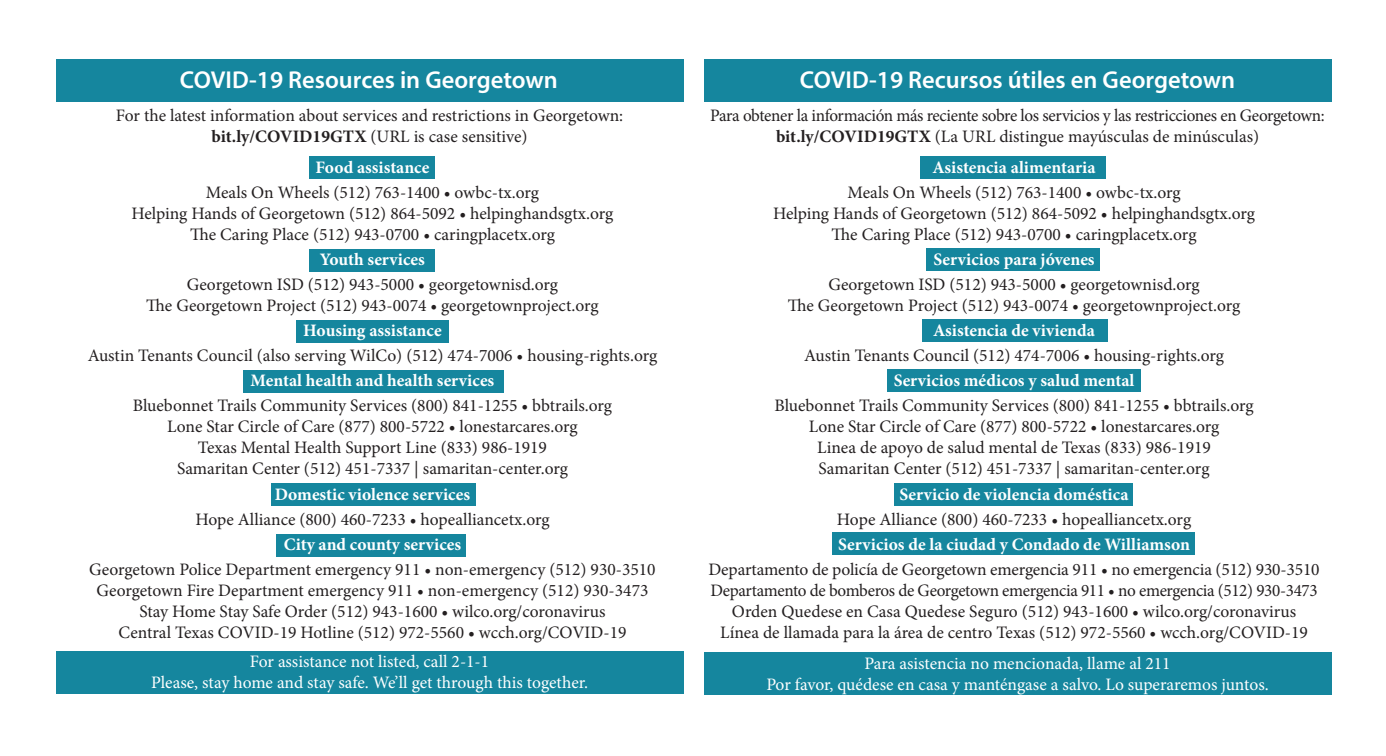
<style>
.page{position:relative;width:1386px;height:756px;background:#fff}
.page>*{position:absolute;margin:0;border:0;box-sizing:border-box;transform-origin:0 0}
.t1{font:600 24.5px "Myriad Pro";color:#fff}
.t2{font:17.5px/21px "Minion Pro";color:#231f20;text-align:center}
.t3{font:700 17.5px "Minion Pro";color:#fff}
.t4{font:17.5px "Minion Pro";letter-spacing:-.005em;color:#fff}
.t5{font:17.5px "Minion Pro";letter-spacing:-.02em;color:#231f20}
.s1{font-weight:700}
</style>
<div class="page">
<div style="left:56px;top:59px;width:627px;height:42px;background:#15869e"></div>
<div style="left:56px;top:651px;width:627px;height:42px;background:#15869e"></div>
<div style="left:309px;top:157px;width:126px;height:22px;background:#15869e"></div>
<div style="left:309px;top:249px;width:126px;height:22px;background:#15869e"></div>
<div style="left:296px;top:320px;width:153px;height:22px;background:#15869e"></div>
<div style="left:243px;top:370px;width:261px;height:22px;background:#15869e"></div>
<div style="left:271px;top:484px;width:205px;height:22px;background:#15869e"></div>
<div style="left:277px;top:534px;width:189px;height:22px;background:#15869e"></div>
<div style="left:704px;top:59px;width:627px;height:42px;background:#15869e"></div>
<div style="left:704px;top:652px;width:627px;height:43px;background:#15869e"></div>
<div style="left:920px;top:156px;width:185px;height:22px;background:#15869e"></div>
<div style="left:927px;top:249px;width:173px;height:22px;background:#15869e"></div>
<div style="left:887px;top:370px;width:253px;height:22px;background:#15869e"></div>
<div style="left:923px;top:320px;width:185px;height:22px;background:#15869e"></div>
<div style="left:895px;top:483px;width:238px;height:22px;background:#15869e"></div>
<div style="left:832px;top:532px;width:363px;height:22px;background:#15869e"></div>
<p class="t1" style="left:180px;top:64px;width:380px">COVID-19 Resources in Georgetown</p>
<p class="t2" style="left:116px;top:105px;width:509px">For the latest information about services and restrictions in Georgetown: <span class="s1">bit.ly/COVID19GTX</span> (URL is case sensitive)</p>
<p class="t3" style="left:316px;top:155px;width:115px">Food assistance</p>
<p class="t2" style="left:206px;top:182px;width:335px">Meals On Wheels (512) 763-1400 • owbc-tx.org</p>
<p class="t2" style="left:132px;top:203px;width:483px">Helping Hands of Georgetown (512) 864-5092 • helpinghandsgtx.org</p>
<p class="t2" style="left:190px;top:224px;width:366px">The Caring Place (512) 943-0700 • caringplacetx.org</p>
<p class="t3" style="left:320px;top:247px;width:107px">Youth services</p>
<p class="t2" style="left:187px;top:274px;width:373px">Georgetown ISD (512) 943-5000 • georgetownisd.org</p>
<p class="t2" style="left:146px;top:295px;width:454px">The Georgetown Project (512) 943-0074 • georgetownproject.org</p>
<p class="t3" style="left:303px;top:318px;width:140px">Housing assistance</p>
<p class="t2" style="left:88px;top:345px;width:571px">Austin Tenants Council (also serving WilCo) (512) 474-7006 • housing-rights.org</p>
<p class="t3" style="left:251px;top:368px;width:245px">Mental health and health services</p>
<p class="t2" style="left:133px;top:395px;width:481px">Bluebonnet Trails Community Services (800) 841-1255 • bbtrails.org</p>
<p class="t2" style="left:167px;top:416px;width:412px">Lone Star Circle of Care (877) 800-5722 • lonestarcares.org</p>
<p class="t2" style="left:198px;top:437px;width:351px">Texas Mental Health Support Line (833) 986-1919</p>
<p class="t2" style="left:177px;top:458px;width:392px">Samaritan Center (512) 451-7337 | samaritan-center.org</p>
<p class="t3" style="left:275px;top:482px;width:197px">Domestic violence services</p>
<p class="t2" style="left:195px;top:509px;width:356px">Hope Alliance (800) 460-7233 • hopealliancetx.org</p>
<p class="t3" style="left:284px;top:532px;width:179px">City and county services</p>
<p class="t2" style="left:89px;top:559px;width:568px">Georgetown Police Department emergency 911 • non-emergency (512) 930-3510</p>
<p class="t2" style="left:96px;top:580px;width:553px">Georgetown Fire Department emergency 911 • non-emergency (512) 930-3473</p>
<p class="t2" style="left:139px;top:601px;width:468px">Stay Home Stay Safe Order (512) 943-1600 • wilco.org/coronavirus</p>
<p class="t2" style="left:118px;top:622px;width:510px">Central Texas COVID-19 Hotline (512) 972-5560 • wcch.org/COVID-19</p>
<p class="t4" style="left:250px;top:650px;width:241px">For assistance not listed, call 2-1-1</p>
<p class="t4" style="left:151px;top:671px;width:439px">Please, stay home and stay safe. We’ll get through this together.</p>
<p class="t1" style="left:800px;top:64px;width:437px">COVID-19 Recursos útiles en Georgetown</p>
<p class="t5" style="left:710px;top:104px;width:616px">Para obtener la información más reciente sobre los servicios y las restricciones en Georgetown:</p>
<p class="t2" style="left:776px;top:126px;width:485px"><span class="s1">bit.ly/COVID19GTX</span> (La URL distingue mayúsculas de minúsculas)</p>
<p class="t3" style="left:933px;top:155px;width:165px">Asistencia alimentaria</p>
<p class="t2" style="left:848px;top:182px;width:335px">Meals On Wheels (512) 763-1400 • owbc-tx.org</p>
<p class="t2" style="left:773px;top:203px;width:483px">Helping Hands of Georgetown (512) 864-5092 • helpinghandsgtx.org</p>
<p class="t2" style="left:832px;top:224px;width:366px">The Caring Place (512) 943-0700 • caringplacetx.org</p>
<p class="t3" style="left:933px;top:247px;width:163px">Servicios para jóvenes</p>
<p class="t2" style="left:828px;top:274px;width:373px">Georgetown ISD (512) 943-5000 • georgetownisd.org</p>
<p class="t2" style="left:788px;top:295px;width:454px">The Georgetown Project (512) 943-0074 • georgetownproject.org</p>
<p class="t3" style="left:933px;top:318px;width:163px">Asistencia de vivienda</p>
<p class="t2" style="left:804px;top:345px;width:422px">Austin Tenants Council (512) 474-7006 • housing-rights.org</p>
<p class="t3" style="left:894px;top:368px;width:242px">Servicios médicos y salud mental</p>
<p class="t2" style="left:775px;top:395px;width:481px">Bluebonnet Trails Community Services (800) 841-1255 • bbtrails.org</p>
<p class="t2" style="left:809px;top:416px;width:412px">Lone Star Circle of Care (877) 800-5722 • lonestarcares.org</p>
<p class="t2" style="left:817px;top:437px;width:395px">Linea de apoyo de salud mental de Texas (833) 986-1919</p>
<p class="t2" style="left:819px;top:458px;width:392px">Samaritan Center (512) 451-7337 | samaritan-center.org</p>
<p class="t3" style="left:900px;top:482px;width:231px">Servicio de violencia doméstica</p>
<p class="t2" style="left:837px;top:509px;width:356px">Hope Alliance (800) 460-7233 • hopealliancetx.org</p>
<p class="t3" style="left:838px;top:532px;width:353px">Servicios de la ciudad y Condado de Williamson</p>
<p class="t2" style="left:709px;top:559px;width:613px">Departamento de policía de Georgetown emergencia 911 • no emergencia (512) 930-3510</p>
<p class="t5" style="left:711px;top:579px;width:609px">Departamento de bomberos de Georgetown emergencia 911 • no emergencia (512) 930-3473</p>
<p class="t2" style="left:732px;top:601px;width:566px">Orden Quedese en Casa Quedese Seguro (512) 943-1600 • wilco.org/coronavirus</p>
<p class="t2" style="left:720px;top:622px;width:589px">Línea de llamada para la área de centro Texas (512) 972-5560 • wcch.org/COVID-19</p>
<p class="t4" style="left:864px;top:651px;width:308px">Para asistencia no mencionada, llame al 211</p>
<p class="t4" style="left:766px;top:672px;width:504px">Por favor, quédese en casa y manténgase a salvo. Lo superaremos juntos.</p>
</div>
